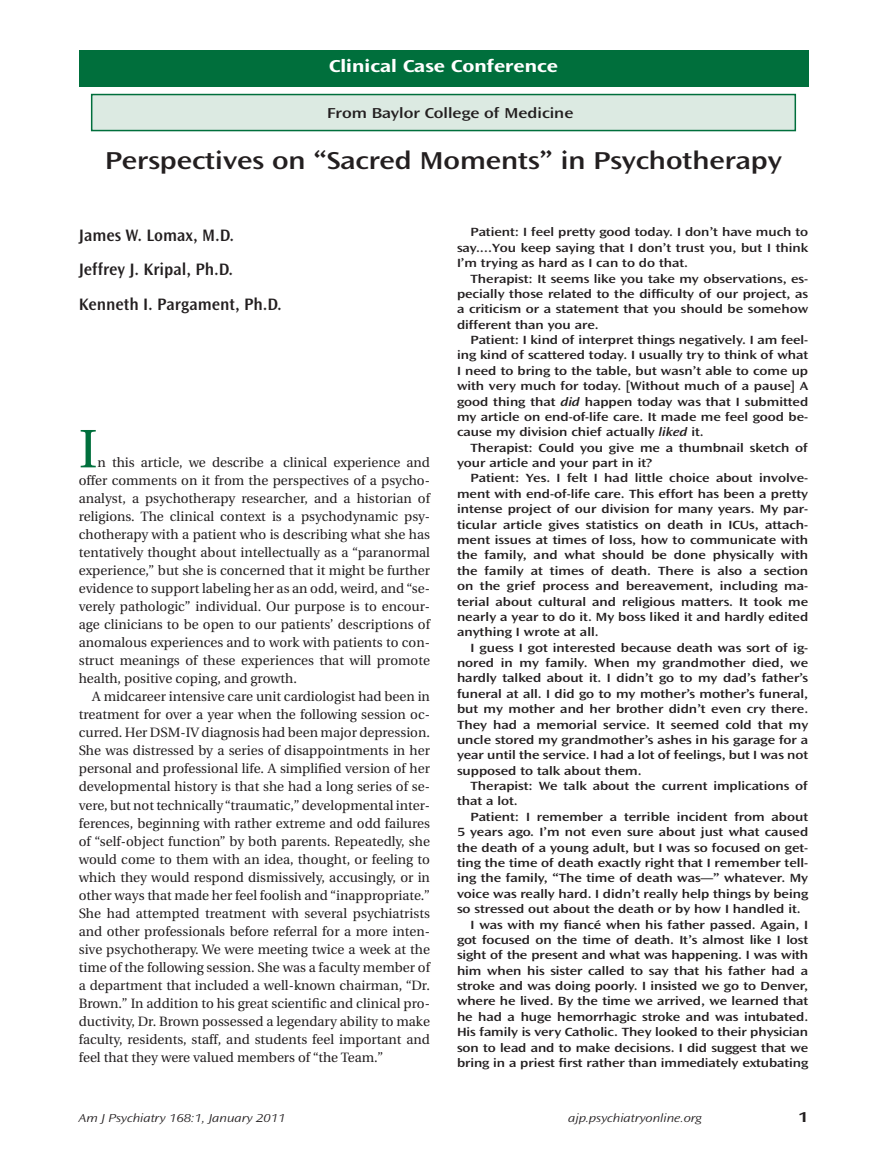
<style>
.page{position:relative;width:878px;height:1175px;background:#fff}
.page>*{position:absolute;margin:0;border:0;box-sizing:border-box;transform-origin:0 0}
.t1{font:54px "Utopia";color:#006f3c}
.t2{font:25.5px "Ocean Sans MM 512 800";color:#231f20}
.t3{font:18px "Ocean Sans MM 648 800";letter-spacing:.005em;color:#fff}
.t4{font:17.25px/34.5px "Ocean Sans MM 512 475";color:#231f20}
.t5{font:15px "Ocean Sans MM 512 800";color:#231f20}
.t6{font:15px "Ocean Sans MM 648 800";color:#231f20}
.t7{font:13.5px/18px "Utopia";color:#231f20;text-align:justify}
.t8{font:12.3px/15.3px "Ocean Sans MM 512 800";color:#231f20;text-align:justify}
.t9{font:12px "Ocean Sans MM It 310 800";color:#231f20}
.s1{font-family:"Ocean Sans MM It 512 800"}
</style>
<div class="page">
<div style="left:79px;top:50px;width:729px;height:36px;background:#006f3c"></div>
<div style="left:92px;top:94px;width:703px;height:36px;background:#dceae2"></div>
<div style="left:91px;top:94px;width:705px;height:37px;border:2px solid #006f3c"></div>
<h3 class="t3" style="left:329px;top:58px;width:230px">Clinical Case Conference</h3>
<p class="t5" style="left:327px;top:107px;width:248px">From Baylor College of Medicine</p>
<h2 class="t2" style="left:105px;top:150px;width:678px">Perspectives on “Sacred Moments” in Psychotherapy</h2>
<h3 class="t4" style="left:79px;top:218px;width:204px">James W. Lomax, M.D.<br>Jeffrey J. Kripal, Ph.D.<br>Kenneth I. Pargament, Ph.D.</h3>
<h1 class="t1" style="left:79px;top:427px;width:20px">I</h1>
<p class="t7" style="left:79px;top:455px;width:353px;text-indent:19px">n this article, we describe a clinical experience and offer comments on it from the perspectives of a psycho&shy;analyst, a psychotherapy researcher, and a historian of religions. The clinical context is a psychodynamic psy&shy;chotherapy with a patient who is describing what she has tentatively thought about intellectually as a “paranormal experience,” but she is concerned that it might be further evidence to support labeling her as an odd, weird, and “se&shy;verely pathologic” individual. Our purpose is to encour&shy;age clinicians to be open to our patients’ descriptions of anomalous experiences and to work with patients to con&shy;struct meanings of these experiences that will promote health, positive coping, and growth.</p>
<p class="t7" style="left:79px;top:689px;width:353px;text-indent:14px">A midcareer intensive care unit cardiologist had been in treatment for over a year when the following session oc&shy;curred. Her DSM-IV diagnosis had been major depression.<br>She was distressed by a series of disappointments in her personal and professional life. A simplified version of her developmental history is that she had a long series of se&shy;vere, but not technically “traumatic,” developmental inter&shy;ferences, beginning with rather extreme and odd failures of “self-object function” by both parents. Repeatedly, she would come to them with an idea, thought, or feeling to which they would respond dismissively, accusingly, or in other ways that made her feel foolish and “inappropriate.” She had attempted treatment with several psychiatrists and other professionals before referral for a more inten&shy;sive psychotherapy. We were meeting twice a week at the time of the following session. She was a faculty member of a department that included a well-known chairman, “Dr.<br>Brown.” In addition to his great scientific and clinical pro&shy;ductivity, Dr. Brown possessed a legendary ability to make faculty, residents, staff, and students feel important and feel that they were valued members of “the Team.”</p>
<p class="t8" style="left:457px;top:225px;width:353px;text-indent:13px">Patient: I feel pretty good today. I don’t have much to say.…You keep saying that I don’t trust you, but I think I’m trying as hard as I can to do that.</p>
<p class="t8" style="left:457px;top:271px;width:352px;text-indent:13px">Therapist: It seems like you take my observations, es&shy;pecially those related to the difficulty of our project, as a criticism or a statement that you should be somehow different than you are.</p>
<p class="t8" style="left:457px;top:333px;width:353px;text-indent:13px">Patient: I kind of interpret things negatively. I am feel&shy;ing kind of scattered today. I usually try to think of what I need to bring to the table, but wasn’t able to come up with very much for today. [Without much of a pause] A good thing that <span class="s1">did</span> happen today was that I submitted my article on end-of-life care. It made me feel good be&shy;cause my division chief actually <span class="s1">liked</span> it.</p>
<p class="t8" style="left:457px;top:440px;width:352px;text-indent:13px">Therapist: Could you give me a thumbnail sketch of your article and your part in it?</p>
<p class="t8" style="left:457px;top:471px;width:353px;text-indent:13px">Patient: Yes. I felt I had little choice about involve&shy;ment with end-of-life care. This effort has been a pretty intense project of our division for many years. My par&shy;ticular article gives statistics on death in ICUs, attach&shy;ment issues at times of loss, how to communicate with the family, and what should be done physically with the family at times of death. There is also a section on the grief process and bereavement, including ma&shy;terial about cultural and religious matters. It took me nearly a year to do it. My boss liked it and hardly edited anything I wrote at all.</p>
<p class="t8" style="left:457px;top:640px;width:353px;text-indent:13px">I guess I got interested because death was sort of ig&shy;nored in my family. When my grandmother died, we hardly talked about it. I didn’t go to my dad’s father’s funeral at all. I did go to my mother’s mother’s funeral, but my mother and her brother didn’t even cry there.<br>They had a memorial service. It seemed cold that my uncle stored my grandmother’s ashes in his garage for a year until the service. I had a lot of feelings, but I was not supposed to talk about them.</p>
<p class="t8" style="left:457px;top:779px;width:352px;text-indent:13px">Therapist: We talk about the current implications of that a lot.</p>
<p class="t8" style="left:470px;top:809px;width:339px">Patient: I remember a terrible incident from about</p>
<p class="t8" style="left:457px;top:825px;width:352px">5 years ago. I’m not even sure about just what caused</p>
<p class="t8" style="left:457px;top:840px;width:352px">the death of a young adult, but I was so focused on get-</p>
<p class="t8" style="left:457px;top:855px;width:353px">ting the time of death exactly right that I remember tell-</p>
<p class="t8" style="left:457px;top:871px;width:352px">ing the family, “The time of death was—” whatever. My</p>
<p class="t8" style="left:457px;top:886px;width:353px">voice was really hard. I didn’t really help things by being</p>
<p class="t8" style="left:457px;top:902px;width:345px">so stressed out about the death or by how I handled it.</p>
<p class="t8" style="left:470px;top:917px;width:339px">I was with my fiancé when his father passed. Again, I</p>
<p class="t8" style="left:457px;top:932px;width:352px">got focused on the time of death. It’s almost like I lost</p>
<p class="t8" style="left:457px;top:948px;width:353px">sight of the present and what was happening. I was with</p>
<p class="t8" style="left:457px;top:963px;width:353px">him when his sister called to say that his father had a</p>
<p class="t8" style="left:457px;top:978px;width:352px">stroke and was doing poorly. I insisted we go to Denver,</p>
<p class="t8" style="left:457px;top:994px;width:352px">where he lived. By the time we arrived, we learned that</p>
<p class="t8" style="left:457px;top:1009px;width:353px">he had a huge hemorrhagic stroke and was intubated.</p>
<p class="t8" style="left:457px;top:1025px;width:352px">His family is very Catholic. They looked to their physician</p>
<p class="t8" style="left:457px;top:1040px;width:353px">son to lead and to make decisions. I did suggest that we</p>
<p class="t8" style="left:457px;top:1055px;width:353px">bring in a priest first rather than immediately extubating</p>
<p class="t9" style="left:79px;top:1113px;width:208px">Am J Psychiatry 168:1, January 2011</p>
<p class="t9" style="left:568px;top:1113px;width:135px">ajp.psychiatryonline.org</p>
<p class="t6" style="left:798px;top:1111px;width:11px">1</p>
</div>
